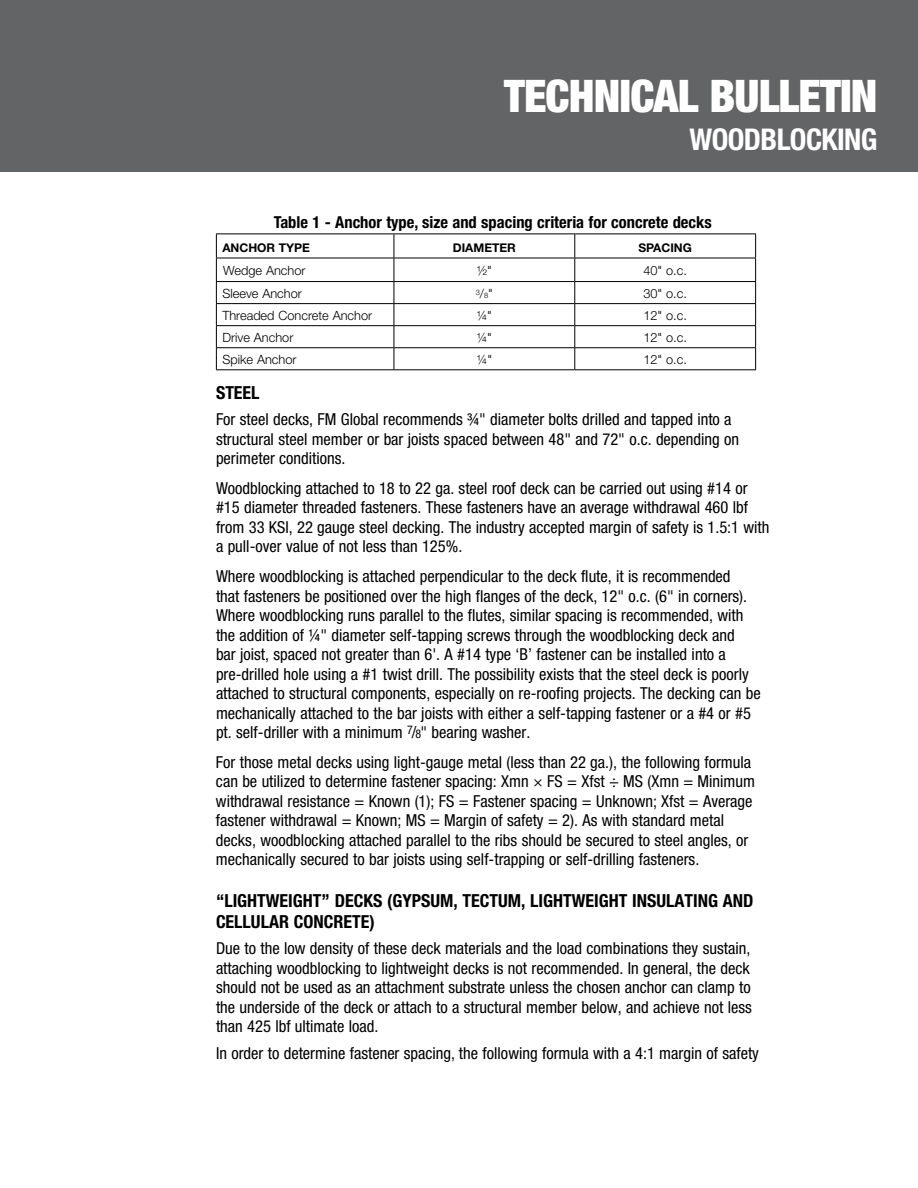
<style>
.page{position:relative;width:918px;height:1188px;background:#fff}
.page>*{position:absolute;margin:0;border:0;box-sizing:border-box;transform-origin:0 0}
.t1{font:900 condensed 45px "Helvetica Neue";letter-spacing:-.02em;color:#fff}
.t2{font:700 condensed 30px "Helvetica Neue";letter-spacing:-.02em;color:#fff}
.t3{font:700 condensed 18px/21px "Helvetica Neue";color:#000}
.t4{font:condensed 16.5px/19.5px "Helvetica Neue";color:#000}
.t5{font:700 condensed 16.5px "Helvetica Neue";color:#000}
.t6{font:300 12.75px "Helvetica Neue";color:#000}
.t7{font:700 12px "Helvetica Neue";color:#000}
.t8{font:300 7.5px "Helvetica Neue";color:#000}
.s1{font-size:12.75px}
.s2{font-size:12px}
</style>
<div class="page">
<div style="left:0;top:0;width:918px;height:172px;background:#636466"></div>
<hr style="left:216px;top:234px;width:178px;height:1px;background:#000">
<hr style="left:394px;top:234px;width:181px;height:1px;background:#000">
<hr style="left:575px;top:234px;width:181px;height:1px;background:#000">
<hr style="left:216px;top:258px;width:178px;height:1px;background:#000">
<hr style="left:394px;top:258px;width:181px;height:1px;background:#000">
<hr style="left:575px;top:258px;width:181px;height:1px;background:#000">
<hr style="left:216px;top:281px;width:178px;height:1px;background:#000">
<hr style="left:394px;top:281px;width:181px;height:1px;background:#000">
<hr style="left:575px;top:281px;width:181px;height:1px;background:#000">
<hr style="left:216px;top:303px;width:178px;height:1px;background:#000">
<hr style="left:394px;top:303px;width:181px;height:1px;background:#000">
<hr style="left:575px;top:303px;width:181px;height:1px;background:#000">
<hr style="left:216px;top:325px;width:178px;height:1px;background:#000">
<hr style="left:394px;top:325px;width:181px;height:1px;background:#000">
<hr style="left:575px;top:325px;width:181px;height:1px;background:#000">
<hr style="left:216px;top:347px;width:178px;height:1px;background:#000">
<svg style="left:216px;top:234px;width:1px;height:135px"></svg>
<hr style="left:394px;top:347px;width:181px;height:1px;background:#000">
<svg style="left:394px;top:234px;width:1px;height:135px"></svg>
<hr style="left:575px;top:347px;width:181px;height:1px;background:#000">
<svg style="left:574px;top:234px;width:1px;height:135px"></svg>
<svg style="left:755px;top:234px;width:1px;height:135px"></svg>
<hr style="left:216px;top:369px;width:178px;height:1px;background:#000">
<hr style="left:394px;top:369px;width:181px;height:1px;background:#000">
<hr style="left:575px;top:369px;width:181px;height:1px;background:#000">
<h1 class="t1" style="left:504px;top:68px;width:375px">TECHNICAL BULLETIN</h1>
<h2 class="t2" style="left:690px;top:121px;width:189px">WOODBLOCKING</h2>
<p class="t5" style="left:274px;top:212px;width:440px">Table 1 - Anchor type, size and spacing criteria for concrete decks</p>
<p class="t7" style="left:222px;top:240px;width:89px">ANCHOR TYPE</p>
<p class="t7" style="left:453px;top:240px;width:65px">DIAMETER</p>
<p class="t7" style="left:638px;top:240px;width:55px">SPACING</p>
<p class="t6" style="left:223px;top:262px;width:84px">Wedge Anchor</p>
<p class="t6" style="left:477px;top:262px;width:17px">½"</p>
<p class="t6" style="left:643px;top:262px;width:45px">40" o.c.</p>
<p class="t6" style="left:222px;top:285px;width:81px">Sleeve Anchor</p>
<p class="t8" style="left:476px;top:289px;width:19px">3<span class="s1">/</span>8<span class="s1">"</span></p>
<p class="t6" style="left:643px;top:285px;width:45px">30" o.c.</p>
<p class="t6" style="left:222px;top:307px;width:151px">Threaded Concrete Anchor</p>
<p class="t6" style="left:477px;top:307px;width:17px">¼"</p>
<p class="t6" style="left:643px;top:307px;width:45px">12" o.c.</p>
<p class="t6" style="left:222px;top:329px;width:72px">Drive Anchor</p>
<p class="t6" style="left:477px;top:329px;width:17px">¼"</p>
<p class="t6" style="left:643px;top:329px;width:45px">12" o.c.</p>
<p class="t6" style="left:222px;top:351px;width:76px">Spike Anchor</p>
<p class="t6" style="left:477px;top:351px;width:17px">¼"</p>
<p class="t6" style="left:643px;top:351px;width:45px">12" o.c.</p>
<p class="t3" style="left:216px;top:382px;width:45px">STEEL</p>
<p class="t4" style="left:216px;top:410px;width:525px">For steel decks, FM Global recommends ¾" diameter bolts drilled and tapped into a structural steel member or bar joists spaced between 48" and 72" o.c. depending on perimeter conditions.</p>
<p class="t4" style="left:216px;top:478px;width:555px">Woodblocking attached to 18 to 22 ga. steel roof deck can be carried out using #14 or #15 diameter threaded fasteners. These fasteners have an average withdrawal 460 lbf from 33 KSI, 22 gauge steel decking. The industry accepted margin of safety is 1.5:1 with a pull-over value of not less than 125%.</p>
<p class="t4" style="left:216px;top:567px;width:546px">Where woodblocking is attached perpendicular to the deck flute, it is recommended<br>that fasteners be positioned over the high flanges of the deck, 12" o.c. (6" in corners).<br>Where woodblocking runs parallel to the flutes, similar spacing is recommended, with the addition of ¼" diameter self-tapping screws through the woodblocking deck and<br>bar joist, spaced not greater than 6'. A #14 type ‘B’ fastener can be installed into a pre-drilled hole using a #1 twist drill. The possibility exists that the steel deck is poorly attached to structural components, especially on re-roofing projects. The decking can be mechanically attached to the bar joists with either a self-tapping fastener or a #4 or #5 pt. self-driller with a minimum <sup>7</sup>/<span class="s2">8</span>" bearing washer.</p>
<p class="t4" style="left:216px;top:752px;width:541px">For those metal decks using light-gauge metal (less than 22 ga.), the following formula can be utilized to determine fastener spacing: Xmn × FS = Xfst ÷ MS (Xmn = Minimum withdrawal resistance = Known (1); FS = Fastener spacing = Unknown; Xfst = Average fastener withdrawal = Known; MS = Margin of safety = 2). As with standard metal decks, woodblocking attached parallel to the ribs should be secured to steel angles, or mechanically secured to bar joists using self-trapping or self-drilling fasteners.</p>
<p class="t3" style="left:216px;top:890px;width:539px">“LIGHTWEIGHT” DECKS (GYPSUM, TECTUM, LIGHTWEIGHT INSULATING AND<br>CELLULAR CONCRETE)</p>
<p class="t4" style="left:216px;top:939px;width:537px">Due to the low density of these deck materials and the load combinations they sustain, attaching woodblocking to lightweight decks is not recommended. In general, the deck should not be used as an attachment substrate unless the chosen anchor can clamp to the underside of the deck or attach to a structural member below, and achieve not less than 425 lbf ultimate load.</p>
<p class="t4" style="left:216px;top:1043px;width:545px">In order to determine fastener spacing, the following formula with a 4:1 margin of safety</p>
</div>
